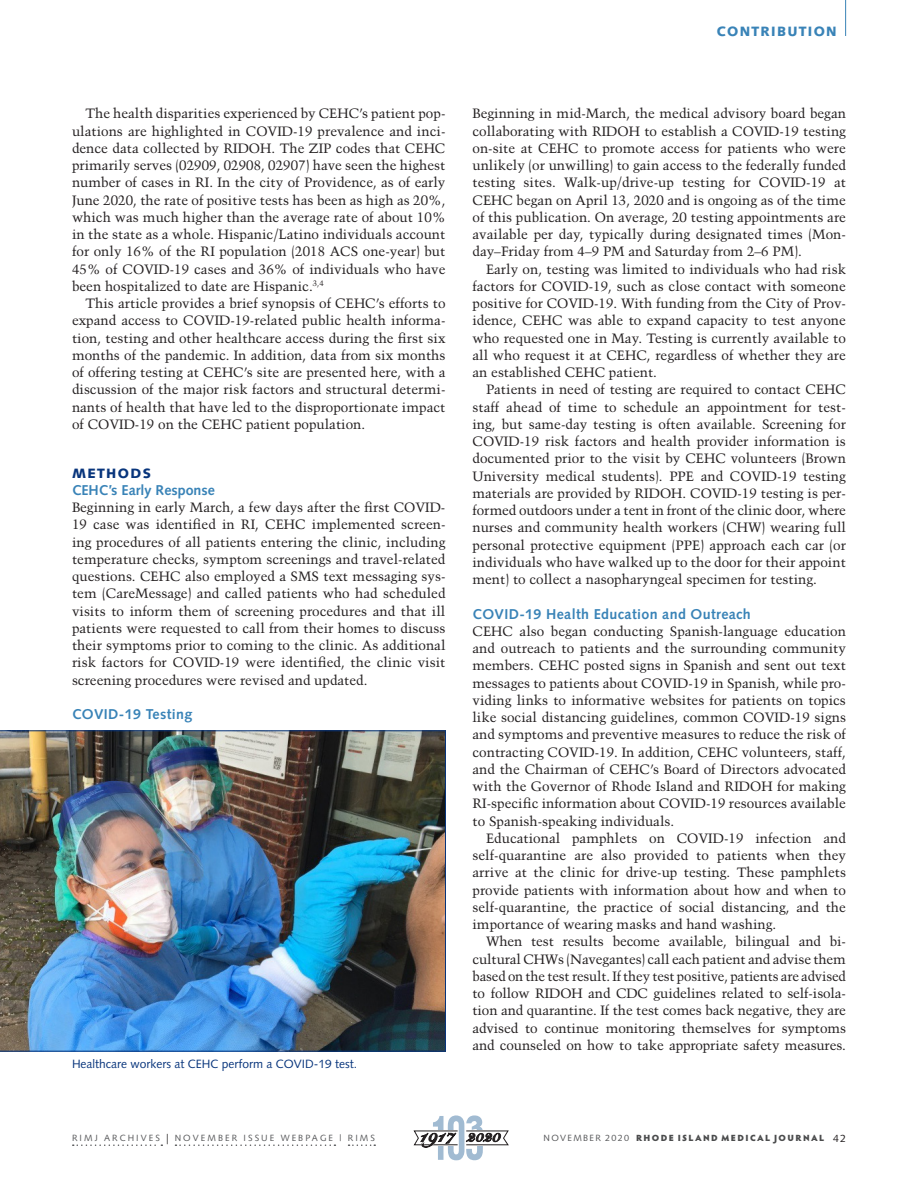
<style>
.page{position:relative;width:918px;height:1188px;background:#fff}
.page>*{position:absolute;margin:0;border:0;box-sizing:border-box;transform-origin:0 0}
.clinical_Subhead{font:700 14.25px "Syntax";letter-spacing:.025em;color:#3983b7}
.clinical_Subhead_1st{font:700 14.25px "Syntax";color:#3983b7}
.clinical_text__9_12{font:13.5px/17.2px "Trump Mediaeval";color:#231f20;text-align:justify}
.clinical_text_1st_pa{font:13.5px/17.2px "Trump Mediaeval";color:#231f20;text-align:justify}
.dept_blue{font:900 13.5px "Syntax";letter-spacing:.1em;color:#3983b7}
.clincal_Head{font:900 13.5px "Syntax";letter-spacing:.1em;color:#08357c}
.clinical_figure_capt{font:12px "Syntax";color:#08357c}
.t1{font:900 9px "Hypatia Sans Pro";letter-spacing:.155em;color:#4b4c4d}
.t2{font:9px "Syntax";letter-spacing:.23em;color:#57585a}
.s1{font-size:13.5px;color:#231f20}
.s2{font-family:"Syntax";font-weight:400;color:#57585a}
.s3{font-family:"Syntax";font-weight:400;font-size:10.5px;color:#231f20}
</style>
<div class="page">
<hr style="left:845px;top:0;width:1px;height:36px;background:#3983b7">
<svg style="left:414px;top:1115px;width:95px;height:45px"></svg>
<img style="left:0;top:730px;width:446px;height:322px">
<svg style="left:73px;top:1144px;width:89px;height:2px"></svg>
<svg style="left:175px;top:1144px;width:160px;height:2px"></svg>
<svg style="left:349px;top:1144px;width:26px;height:2px"></svg>
<p class="dept_blue" style="left:717px;top:23px;width:122px">CONTRIBUTION</p>
<p class="clinical_text__9_12" style="left:72px;top:105px;width:375px;text-indent:14px">The health disparities experienced by CEHC’s patient pop&shy;ulations are highlighted in COVID-19 prevalence and inci&shy;dence data collected by RIDOH. The ZIP codes that CEHC primarily serves (02909, 02908, 02907) have seen the highest number of cases in RI. In the city of Providence, as of early June 2020, the rate of positive tests has been as high as 20%, which was much higher than the average rate of about 10% in the state as a whole. Hispanic/Latino individuals account for only 16% of the RI population (2018 ACS one-year) but 45% of COVID-19 cases and 36% of individuals who have been hospitalized to date are Hispanic.<sup>3,4</sup></p>
<p class="clinical_text__9_12" style="left:72px;top:295px;width:375px;text-indent:14px">This article provides a brief synopsis of CEHC’s efforts to expand access to COVID-19-related public health informa&shy;tion, testing and other healthcare access during the first six months of the pandemic. In addition, data from six months of offering testing at CEHC’s site are presented here, with a discussion of the major risk factors and structural determi&shy;nants of health that have led to the disproportionate impact of COVID-19 on the CEHC patient population.</p>
<p class="clincal_Head" style="left:72px;top:465px;width:81px">METHODS</p>
<p class="clinical_Subhead_1st" style="left:72px;top:482px;width:144px">CEHC’s Early Response</p>
<p class="clinical_text_1st_pa" style="left:72px;top:499px;width:375px">Beginning in early March, a few days after the first COVID-19 case was identified in RI, CEHC implemented screen&shy;ing procedures of all patients entering the clinic, including temperature checks, symptom screenings and travel-related questions. CEHC also employed a SMS text messaging sys&shy;tem (CareMessage) and called patients who had scheduled visits to inform them of screening procedures and that ill patients were requested to call from their homes to discuss their symptoms prior to coming to the clinic. As additional risk factors for COVID-19 were identified, the clinic visit screening procedures were revised and updated.</p>
<p class="clinical_Subhead" style="left:72px;top:706px;width:122px">COVID-19 Testing</p>
<p class="clinical_figure_capt" style="left:72px;top:1057px;width:287px">Healthcare workers at CEHC perform a COVID-19 test.</p>
<p class="clinical_text_1st_pa" style="left:472px;top:105px;width:375px">Beginning in mid-March, the medical advisory board began collaborating with RIDOH to establish a COVID-19 testing on-site at CEHC to promote access for patients who were unlikely (or unwilling) to gain access to the federally funded testing sites. Walk-up/drive-up testing for COVID-19 at CEHC began on April 13, 2020 and is ongoing as of the time of this publication. On average, 20 testing appointments are available per day, typically during designated times (Mon&shy;day–Friday from 4–9 PM and Saturday from 2–6 PM).</p>
<p class="clinical_text__9_12" style="left:472px;top:260px;width:375px;text-indent:14px">Early on, testing was limited to individuals who had risk factors for COVID-19, such as close contact with someone positive for COVID-19. With funding from the City of Prov&shy;idence, CEHC was able to expand capacity to test anyone who requested one in May. Testing is currently available to all who request it at CEHC, regardless of whether they are an established CEHC patient.</p>
<p class="clinical_text__9_12" style="left:472px;top:381px;width:375px;text-indent:14px">Patients in need of testing are required to contact CEHC staff ahead of time to schedule an appointment for test&shy;ing, but same-day testing is often available. Screening for COVID-19 risk factors and health provider information is documented prior to the visit by CEHC volunteers (Brown University medical students). PPE and COVID-19 testing materials are provided by RIDOH. COVID-19 testing is per&shy;formed outdoors under a tent in front of the clinic door, where nurses and community health workers (CHW) wearing full personal protective equipment (PPE) approach each car (or individuals who have walked up to the door for their appoint ment) to collect a nasopharyngeal specimen for testing.</p>
<p class="clinical_Subhead" style="left:472px;top:606px;width:280px">COVID-19 Health Education and Outreach</p>
<p class="clinical_text_1st_pa" style="left:472px;top:622px;width:375px">CEHC also began conducting Spanish-language education and outreach to patients and the surrounding community members. CEHC posted signs in Spanish and sent out text messages to patients about COVID-19 in Spanish, while pro&shy;viding links to informative websites for patients on topics like social distancing guidelines, common COVID-19 signs and symptoms and preventive measures to reduce the risk of contracting COVID-19. In addition, CEHC volunteers, staff, and the Chairman of CEHC’s Board of Directors advocated with the Governor of Rhode Island and RIDOH for making RI-specific information about COVID-19 resources available to Spanish-speaking individuals.</p>
<p class="clinical_text__9_12" style="left:472px;top:829px;width:375px;text-indent:14px">Educational pamphlets on COVID-19 infection and self-quarantine are also provided to patients when they arrive at the clinic for drive-up testing. These pamphlets provide patients with information about how and when to self-quarantine, the practice of social distancing, and the importance of wearing masks and hand washing.</p>
<p class="clinical_text__9_12" style="left:472px;top:933px;width:375px;text-indent:14px">When test results become available, bilingual and bi&shy;cultural CHWs (Navegantes) call each patient and advise them based on the test result. If they test positive, patients are advised to follow RIDOH and CDC guidelines related to self-isola&shy;tion and quarantine. If the test comes back negative, they are advised to continue monitoring themselves for symptoms and counseled on how to take appropriate safety measures.</p>
<p class="t2" style="left:72px;top:1132px;width:305px">RIMJ ARCHIVES <span class="s1">|</span> NOVEMBER ISSUE WEBPAGE | RIMS</p>
<p class="t1" style="left:544px;top:1131px;width:304px"><span class="s2">NOVEMBER 2020</span> RHODE ISLAND MEDICAL JOURNAL <span class="s3">42</span></p>
</div>
